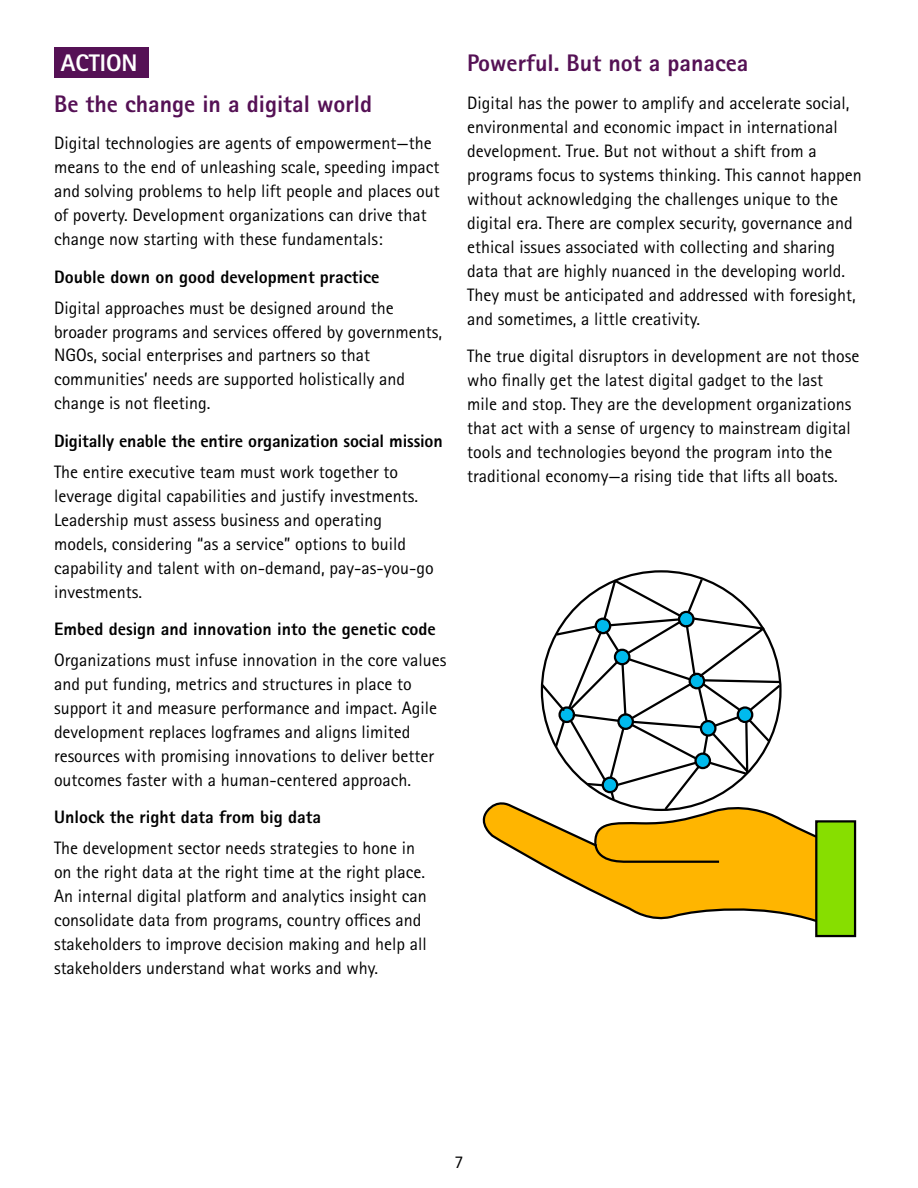
<style>
.page{position:relative;width:918px;height:1188px;background:#fff}
.page>*{position:absolute;margin:0;border:0;box-sizing:border-box;transform-origin:0 0}
.t1{font:800 24px "Rotis Sans Seriffor ACN";color:#515}
.t2{font:800 24px "Rotis Sans Seriffor ACN";color:#fff}
.t3{font:18px/24px "Rotis Sans Seriffor ACN";color:#000}
.t4{font:800 18px "Rotis Sans Seriffor ACN";color:#000}
</style>
<div class="page">
<div style="left:54px;top:48px;width:94px;height:30px;background:#515"></div>
<svg style="left:540px;top:638px;width:13px;height:75px"></svg>
<svg style="left:553px;top:577px;width:229px;height:221px"></svg>
<div style="left:815px;top:820px;width:41px;height:117px;background:#87de00;border:2px solid #000"></div>
<svg style="left:482px;top:798px;width:337px;height:126px"></svg>
<h1 class="t2" style="left:61px;top:48px;width:78px">ACTION</h1>
<h1 class="t1" style="left:54px;top:88px;width:320px">Be the change in a digital world</h1>
<p class="t3" style="left:54px;top:131px;width:387px">Digital technologies are agents of empowerment—the means to the end of unleashing scale, speeding impact and solving problems to help lift people and places out of poverty. Development organizations can drive that change now starting with these fundamentals:</p>
<p class="t4" style="left:54px;top:265px;width:327px">Double down on good development practice</p>
<p class="t3" style="left:54px;top:296px;width:390px">Digital approaches must be designed around the broader programs and services offered by governments, NGOs, social enterprises and partners so that communities’ needs are supported holistically and change is not fleeting.</p>
<p class="t4" style="left:54px;top:429px;width:390px">Digitally enable the entire organization social mission</p>
<p class="t3" style="left:54px;top:460px;width:381px">The entire executive team must work together to leverage digital capabilities and justify investments.<br>Leadership must assess business and operating models, considering “as a service” options to build capability and talent with on-demand, pay-as-you-go investments.</p>
<p class="t4" style="left:54px;top:618px;width:383px">Embed design and innovation into the genetic code</p>
<p class="t3" style="left:54px;top:648px;width:394px">Organizations must infuse innovation in the core values and put funding, metrics and structures in place to support it and measure performance and impact. Agile development replaces logframes and aligns limited resources with promising innovations to deliver better outcomes faster with a human-centered approach.</p>
<p class="t4" style="left:54px;top:806px;width:269px">Unlock the right data from big data</p>
<p class="t3" style="left:54px;top:836px;width:374px">The development sector needs strategies to hone in on the right data at the right time at the right place.<br>An internal digital platform and analytics insight can consolidate data from programs, country offices and stakeholders to improve decision making and help all stakeholders understand what works and why.</p>
<h1 class="t1" style="left:467px;top:48px;width:283px">Powerful. But not a panacea</h1>
<p class="t3" style="left:467px;top:91px;width:396px">Digital has the power to amplify and accelerate social, environmental and economic impact in international development. True. But not without a shift from a programs focus to systems thinking. This cannot happen without acknowledging the challenges unique to the digital era. There are complex security, governance and ethical issues associated with collecting and sharing data that are highly nuanced in the developing world.<br>They must be anticipated and addressed with foresight, and sometimes, a little creativity.</p>
<p class="t3" style="left:467px;top:344px;width:394px">The true digital disruptors in development are not those who finally get the latest digital gadget to the last<br>mile and stop. They are the development organizations that act with a sense of urgency to mainstream digital tools and technologies beyond the program into the traditional economy—a rising tide that lifts all boats.</p>
<p class="t3" style="left:454px;top:1150px;width:10px">7</p>
</div>
